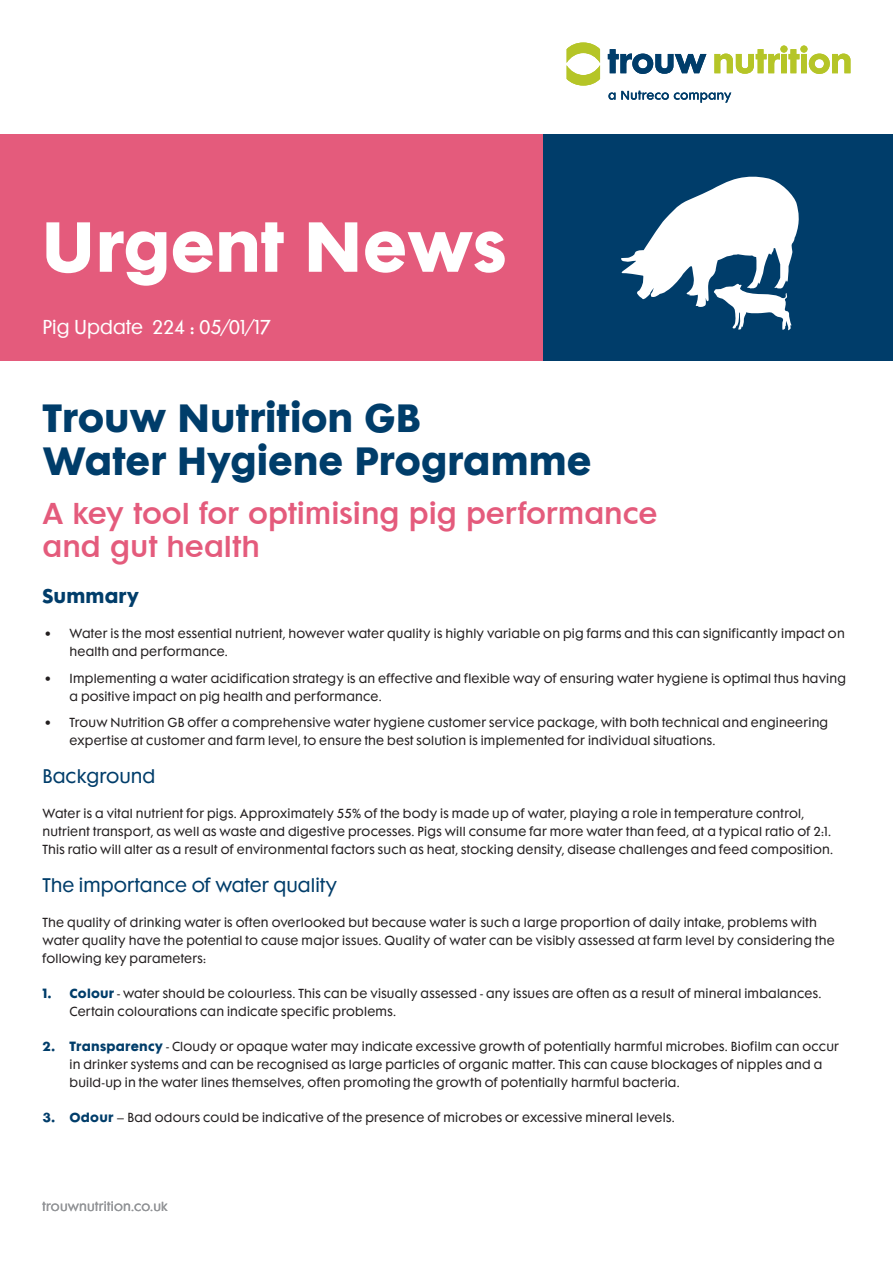
<style>
.page{position:relative;width:893px;height:1263px;background:#fff}
.page>*{position:absolute;margin:0;border:0;box-sizing:border-box;transform-origin:0 0}
.t1{font:64.5px "Futura Maxi CG Bold";color:#fff}
.t2{font:36px/43.2px "Futura Maxi CG Bold";color:#003d6a}
.t3{font:27px/32.4px "Futura Maxi Demi";color:#e45b7c}
.t4{font:18px "Futura Maxi";letter-spacing:-.01em;color:#fff}
.t5{font:18px "Futura Maxi CG Book";color:#003d6a}
.t6{font:18px "Futura Maxi CG Bold";letter-spacing:.005em;color:#003d6a}
.t7{font:12px/18px "Futura Maxi CG Book";letter-spacing:.02em;color:#231f20}
.t8{font:12px "Futura Maxi CG Book";letter-spacing:.015em;color:#939598}
.s1{font-family:"Futura Maxi";font-weight:700;color:#003d6a}
</style>
<div class="page">
<div style="left:0;top:134px;width:543px;height:226px;background:#e45b7c"></div>
<div style="left:543px;top:134px;width:350px;height:226px;background:#003d6a"></div>
<svg style="left:608px;top:92px;width:7px;height:8px"></svg>
<svg style="left:621px;top:91px;width:110px;height:12px"></svg>
<svg style="left:608px;top:49px;width:98px;height:25px"></svg>
<svg style="left:567px;top:43px;width:33px;height:43px"></svg>
<svg style="left:714px;top:46px;width:136px;height:28px"></svg>
<svg style="left:621px;top:176px;width:178px;height:155px"></svg>
<h1 class="t1" style="left:41px;top:205px;width:467px">Urgent News</h1>
<h3 class="t4" style="left:43px;top:315px;width:230px">Pig Update 224 : 05/01/17</h3>
<h3 class="t4" style="left:148px;top:315px;width:178px">224: 4 January 2017</h3>
<h2 class="t2" style="left:43px;top:397px;width:551px">Trouw Nutrition GB<br>Water Hygiene Programme</h2>
<h3 class="t3" style="left:43px;top:498px;width:617px">A key tool for optimising pig performance and gut health</h3>
<h3 class="t6" style="left:43px;top:584px;width:98px">Summary</h3>
<p class="t7" style="left:70px;top:625px;width:777px;text-indent:-26px">• Water is the most essential nutrient, however water quality is highly variable on pig farms and this can significantly impact on health and performance.</p>
<p class="t7" style="left:70px;top:670px;width:778px;text-indent:-26px">• Implementing a water acidification strategy is an effective and flexible way of ensuring water hygiene is optimal thus having a positive impact on pig health and performance.</p>
<p class="t7" style="left:70px;top:714px;width:760px;text-indent:-26px">• Trouw Nutrition GB offer a comprehensive water hygiene customer service package, with both technical and engineering expertise at customer and farm level, to ensure the best solution is implemented for individual situations.</p>
<h3 class="t5" style="left:43px;top:765px;width:114px">Background</h3>
<p class="t7" style="left:43px;top:805px;width:792px">Water is a vital nutrient for pigs. Approximately 55% of the body is made up of water, playing a role in temperature control, nutrient transport, as well as waste and digestive processes. Pigs will consume far more water than feed, at a typical ratio of 2:1.<br>This ratio will alter as a result of environmental factors such as heat, stocking density, disease challenges and feed composition.</p>
<h3 class="t5" style="left:43px;top:874px;width:296px">The importance of water quality</h3>
<p class="t7" style="left:43px;top:914px;width:794px">The quality of drinking water is often overlooked but because water is such a large proportion of daily intake, problems with water quality have the potential to cause major issues. Quality of water can be visibly assessed at farm level by considering the following key parameters:</p>
<p class="t7" style="left:70px;top:985px;width:753px;text-indent:-27px"><span class="s1">1. Colour</span> - water should be colourless. This can be visually assessed - any issues are often as a result of mineral imbalances.<br>Certain colourations can indicate specific problems.</p>
<p class="t7" style="left:70px;top:1038px;width:771px;text-indent:-27px"><span class="s1">2. Transparency</span> - Cloudy or opaque water may indicate excessive growth of potentially harmful microbes. Biofilm can occur in drinker systems and can be recognised as large particles of organic matter. This can cause blockages of nipples and a build-up in the water lines themselves, often promoting the growth of potentially harmful bacteria.</p>
<p class="t7" style="left:43px;top:1109px;width:634px"><span class="s1">3. Odour</span> – Bad odours could be indicative of the presence of microbes or excessive mineral levels.</p>
<p class="t8" style="left:43px;top:1199px;width:127px">trouwnutrition.co.uk</p>
</div>
